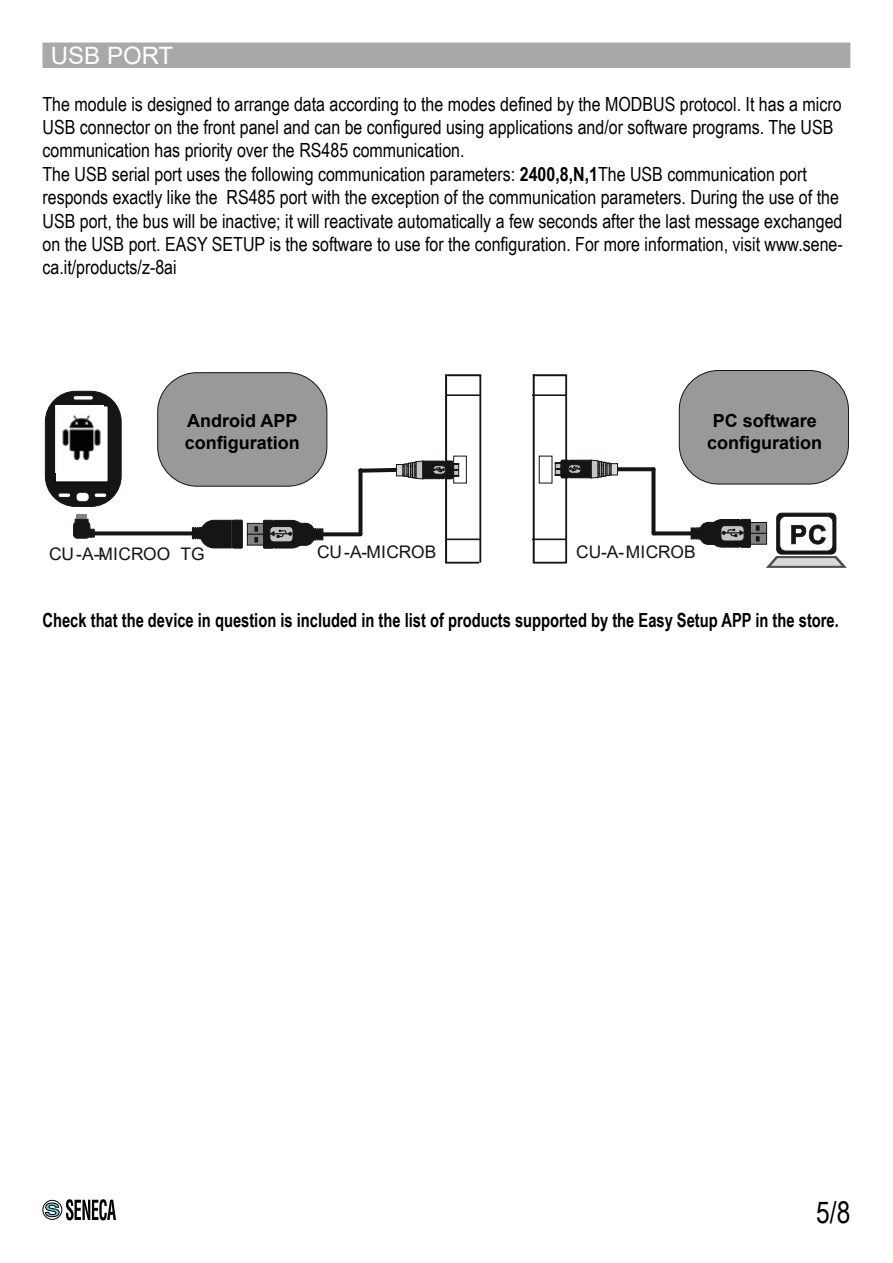
<style>
.page{position:relative;width:893px;height:1263px;background:#fff}
.page>*{position:absolute;margin:0;border:0;box-sizing:border-box;transform-origin:0 0}
.t1{font:30px "Arial Narrow";color:#000}
.t2{font:24px "Arial";color:#fff}
.t3{font:19.5px/23.4px "Arial Narrow";color:#000}
.t4{font:700 19.5px "Arial Narrow";color:#000;scale:.92 1}
.t5{font:700 18px/21.6px "Arial";color:#000}
.t6{font:17.4px "Arial";color:#141515}
.s1{font-weight:700}
</style>
<div class="page">
<div style="left:42px;top:43px;width:808px;height:25px;background:#a9a9a9"></div>
<svg style="left:45px;top:1202px;width:15px;height:15px"></svg>
<div style="left:43px;top:1200px;width:19px;height:20px;border:1px solid #000;border-radius:50%"></div>
<svg style="left:66px;top:1199px;width:50px;height:21px"></svg>
<hr style="left:479px;top:375px;width:2px;height:187px;background:#141515">
<hr style="left:445px;top:375px;width:2px;height:187px;background:#141515">
<hr style="left:446px;top:562px;width:33px;height:2px;background:#141515">
<hr style="left:448px;top:374px;width:32px;height:2px;background:#141515">
<div style="left:45px;top:391px;width:76px;height:115px;background:#141515;border-radius:30px"></div>
<div style="left:45px;top:391px;width:76px;height:116px;border:1px solid #141515;border-radius:30px"></div>
<hr style="left:73px;top:396px;width:20px;height:4px;background:#fff;border-radius:2px">
<div style="left:73px;top:395px;width:21px;height:5px;border:1px solid #141515;border-radius:2px"></div>
<div style="left:76px;top:492px;width:13px;height:10px;background:#fff;border-radius:4px"></div>
<div style="left:76px;top:492px;width:13px;height:10px;border:1px solid #141515;border-radius:4px"></div>
<hr style="left:94px;top:493px;width:13px;height:4px;background:#fff;border-radius:2px">
<div style="left:94px;top:493px;width:13px;height:5px;border:1px solid #141515;border-radius:2px"></div>
<hr style="left:58px;top:493px;width:13px;height:4px;background:#fff;border-radius:2px">
<div style="left:58px;top:493px;width:13px;height:5px;border:1px solid #141515;border-radius:2px"></div>
<div style="left:55px;top:406px;width:53px;height:76px;background:#fff"></div>
<img style="left:55px;top:406px;width:48px;height:66px">
<div style="left:74px;top:522px;width:16px;height:16px;background:#141515;border-radius:4px"></div>
<div style="left:73px;top:521px;width:17px;height:17px;border:1px solid #141515;border-radius:4px"></div>
<div style="left:76px;top:514px;width:11px;height:5px;background:#818282"></div>
<svg style="left:75px;top:519px;width:13px;height:3px"></svg>
<svg style="left:90px;top:529px;width:5px;height:8px"></svg>
<svg style="left:88px;top:531px;width:104px;height:4px"></svg>
<svg style="left:192px;top:520px;width:40px;height:28px"></svg>
<div style="left:232px;top:520px;width:10px;height:28px;background:#141515"></div>
<div style="left:232px;top:520px;width:11px;height:28px;border:1px solid #141515"></div>
<div style="left:263px;top:520px;width:10px;height:28px;background:#141515"></div>
<div style="left:263px;top:520px;width:11px;height:28px;border:1px solid #141515"></div>
<div style="left:247px;top:523px;width:17px;height:12px;background:#818282;border:1px solid #141515"></div>
<div style="left:247px;top:534px;width:17px;height:11px;background:#818282;border:1px solid #141515"></div>
<svg style="left:255px;top:526px;width:3px;height:5px"></svg>
<svg style="left:255px;top:537px;width:3px;height:5px"></svg>
<svg style="left:270px;top:520px;width:53px;height:29px"></svg>
<svg style="left:318px;top:532px;width:42px;height:4px"></svg>
<div style="left:422px;top:461px;width:18px;height:18px;background:#141515;border:1px solid #141515"></div>
<svg style="left:358px;top:479px;width:4px;height:55px"></svg>
<div style="left:741px;top:519px;width:9px;height:28px;background:#141515"></div>
<div style="left:740px;top:519px;width:11px;height:29px;border:1px solid #141515"></div>
<svg style="left:750px;top:522px;width:17px;height:11px"></svg>
<svg style="left:750px;top:533px;width:17px;height:11px"></svg>
<svg style="left:756px;top:526px;width:3px;height:4px"></svg>
<svg style="left:756px;top:536px;width:3px;height:5px"></svg>
<svg style="left:691px;top:519px;width:53px;height:29px"></svg>
<svg style="left:654px;top:531px;width:42px;height:4px"></svg>
<svg style="left:590px;top:459px;width:22px;height:20px"></svg>
<div style="left:599px;top:461px;width:3px;height:16px;background:#d8dad9;border:1px solid #141515"></div>
<svg style="left:358px;top:460px;width:65px;height:19px"></svg>
<div style="left:396px;top:464px;width:7px;height:12px;background:#d8dad9;border:1px solid #141515"></div>
<svg style="left:618px;top:467px;width:36px;height:4px"></svg>
<div style="left:611px;top:463px;width:7px;height:12px;background:#d8dad9;border:1px solid #141515"></div>
<div style="left:574px;top:460px;width:17px;height:18px;background:#141515;border:1px solid #141515"></div>
<svg style="left:651px;top:469px;width:4px;height:64px"></svg>
<div style="left:777px;top:513px;width:59px;height:41px;background:#141515;border-radius:5px"></div>
<div style="left:776px;top:513px;width:60px;height:41px;border:1px solid #141515;border-radius:5px"></div>
<div style="left:780px;top:516px;width:53px;height:35px;background:#fff;border-radius:6px"></div>
<div style="left:779px;top:516px;width:54px;height:35px;border:1px solid #141515;border-radius:6px"></div>
<svg style="left:766px;top:556px;width:81px;height:12px"></svg>
<svg style="left:791px;top:525px;width:35px;height:19px"></svg>
<div style="left:158px;top:373px;width:169px;height:113px;background:#9a9998;border-radius:39px"></div>
<div style="left:157px;top:372px;width:170px;height:114px;border:1px solid #141515;border-radius:39px"></div>
<div style="left:679px;top:370px;width:169px;height:114px;background:#9a9998;border-radius:39px"></div>
<div style="left:679px;top:370px;width:170px;height:114px;border:1px solid #141515;border-radius:39px"></div>
<hr style="left:565px;top:375px;width:2px;height:187px;background:#141515">
<hr style="left:533px;top:375px;width:2px;height:187px;background:#141515">
<hr style="left:534px;top:562px;width:32px;height:2px;background:#141515">
<hr style="left:534px;top:374px;width:32px;height:2px;background:#141515">
<svg style="left:433px;top:455px;width:148px;height:29px"></svg>
<hr style="left:446px;top:394px;width:34px;height:2px;background:#141515">
<hr style="left:446px;top:538px;width:34px;height:2px;background:#141515">
<hr style="left:532px;top:394px;width:34px;height:2px;background:#141515">
<hr style="left:532px;top:538px;width:34px;height:2px;background:#141515">
<p class="t2" style="left:51px;top:39px;width:124px">USB PORT</p>
<p class="t3" style="left:42px;top:91px;width:802px">The module is designed to arrange data according to the modes defined by the MODBUS protocol. It has a micro USB connector on the front panel and can be configured using applications and/or software programs. The USB communication has priority over the RS485 communication.<br>The USB serial port uses the following communication parameters: <span class="s1">2400,8,N,1</span>The USB communication port responds exactly like the RS485 port with the exception of the communication parameters. During the use of the USB port, the bus will be inactive; it will reactivate automatically a few seconds after the last message exchanged on the USB port. EASY SETUP is the software to use for the configuration. For more information, visit www.sene&shy;ca.it/products/z-8ai</p>
<p class="t5" style="left:185px;top:410px;width:117px">Android APP configuration</p>
<p class="t5" style="left:707px;top:410px;width:117px;text-align:center">PC software configuration</p>
<p class="t6" style="left:49px;top:542px;width:157px">CU-A--MICROO TG</p>
<p class="t6" style="left:317px;top:539px;width:121px">CU-A-MICROB</p>
<p class="t6" style="left:576px;top:539px;width:121px">CU-A-MICROB</p>
<p class="t4" style="left:43px;top:606px;width:867px">Check that the device in question is included in the list of products supported by the Easy Setup APP in the store.</p>
<h1 class="t1" style="left:816px;top:1190px;width:36px">5/8</h1>
</div>
